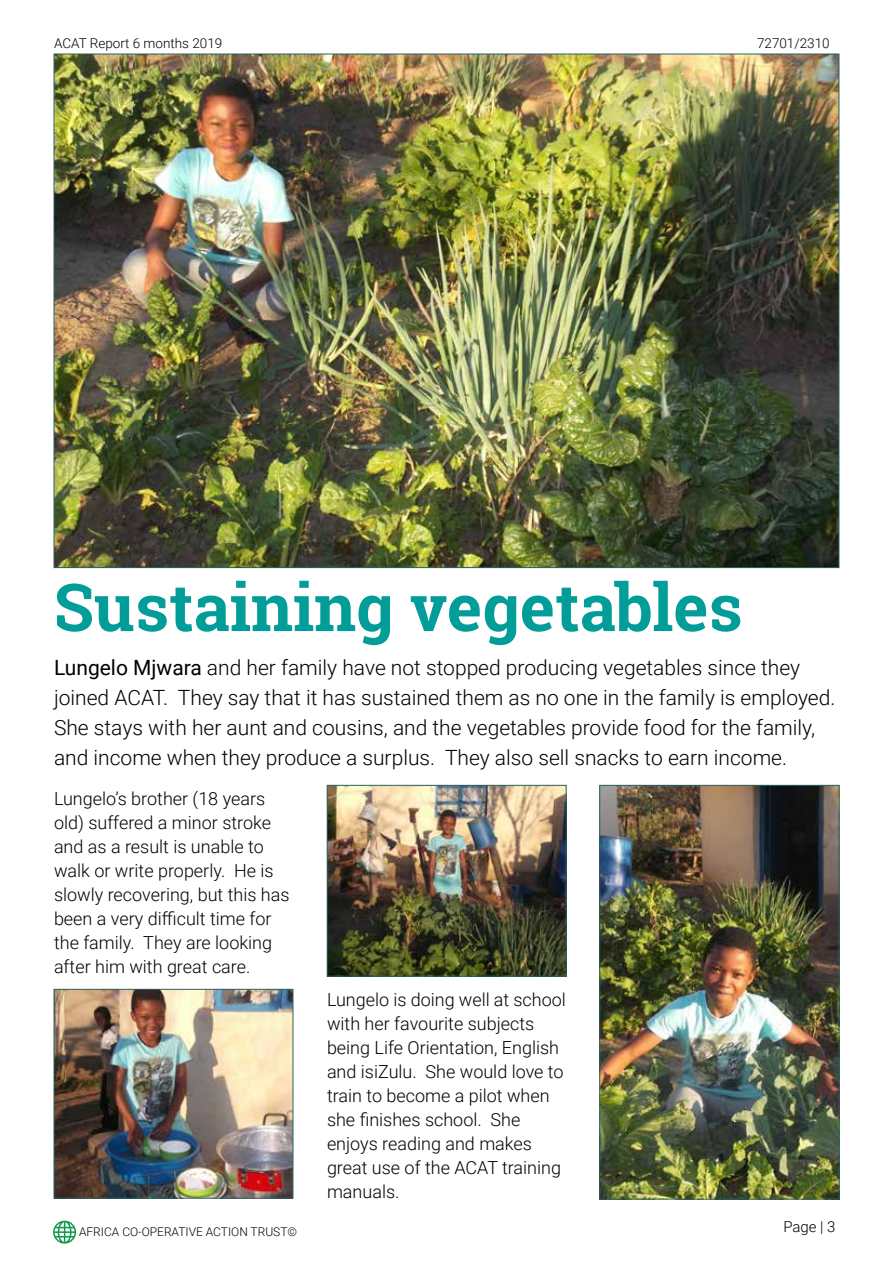
<style>
.page{position:relative;width:893px;height:1263px;background:#fff}
.page>*{position:absolute;margin:0;border:0;box-sizing:border-box;transform-origin:0 0}
.t1{font:700 66px "Roboto Slab";color:#029d98}
.t2{font:300 21px/30px "Roboto";color:#000}
.t3{font:300 18px/24px "Roboto";color:#000}
.t4{font:300 15px "Roboto";color:#000}
.t5{font:300 13.5px "Roboto";color:#000}
.t6{font:300 12px "Roboto";color:#000}
.s1{font-weight:400}
</style>
<div class="page">
<svg style="left:53px;top:1221px;width:23px;height:22px"></svg>
<img style="left:56px;top:56px;width:781px;height:510px">
<img style="left:602px;top:787px;width:235px;height:410px">
<div style="left:600px;top:785px;width:239px;height:414px;border:1px solid #2a6261"></div>
<img style="left:56px;top:991px;width:235px;height:205px">
<div style="left:54px;top:989px;width:239px;height:209px;border:1px solid #2a6261"></div>
<img style="left:329px;top:787px;width:235px;height:187px">
<div style="left:327px;top:785px;width:239px;height:191px;border:1px solid #2a6261"></div>
<p class="t5" style="left:54px;top:34px;width:170px">ACAT Report 6 months 2019</p>
<p class="t5" style="left:757px;top:34px;width:74px">72701/2310</p>
<h1 class="t1" style="left:54px;top:562px;width:690px">Sustaining vegetables</h1>
<p class="t2" style="left:54px;top:652px;width:783px"><span class="s1">Lungelo Mjwara</span> and her family have not stopped producing vegetables since they joined ACAT. They say that it has sustained them as no one in the family is employed.<br>She stays with her aunt and cousins, and the vegetables provide food for the family, and income when they produce a surplus. They also sell snacks to earn income.</p>
<p class="t3" style="left:54px;top:786px;width:237px">Lungelo’s brother (18 years old) suffered a minor stroke and as a result is unable to walk or write properly. He is slowly recovering, but this has been a very difficult time for the family. They are looking after him with great care.</p>
<p class="t3" style="left:327px;top:987px;width:240px">Lungelo is doing well at school with her favourite subjects being Life Orientation, English and isiZulu. She would love to train to become a pilot when she finishes school. She enjoys reading and makes great use of the ACAT training manuals.</p>
<p class="t6" style="left:79px;top:1223px;width:220px">AFRICA CO-OPERATIVE ACTION TRUST©</p>
<p class="t4" style="left:783px;top:1216px;width:54px">Page | 3</p>
</div>
